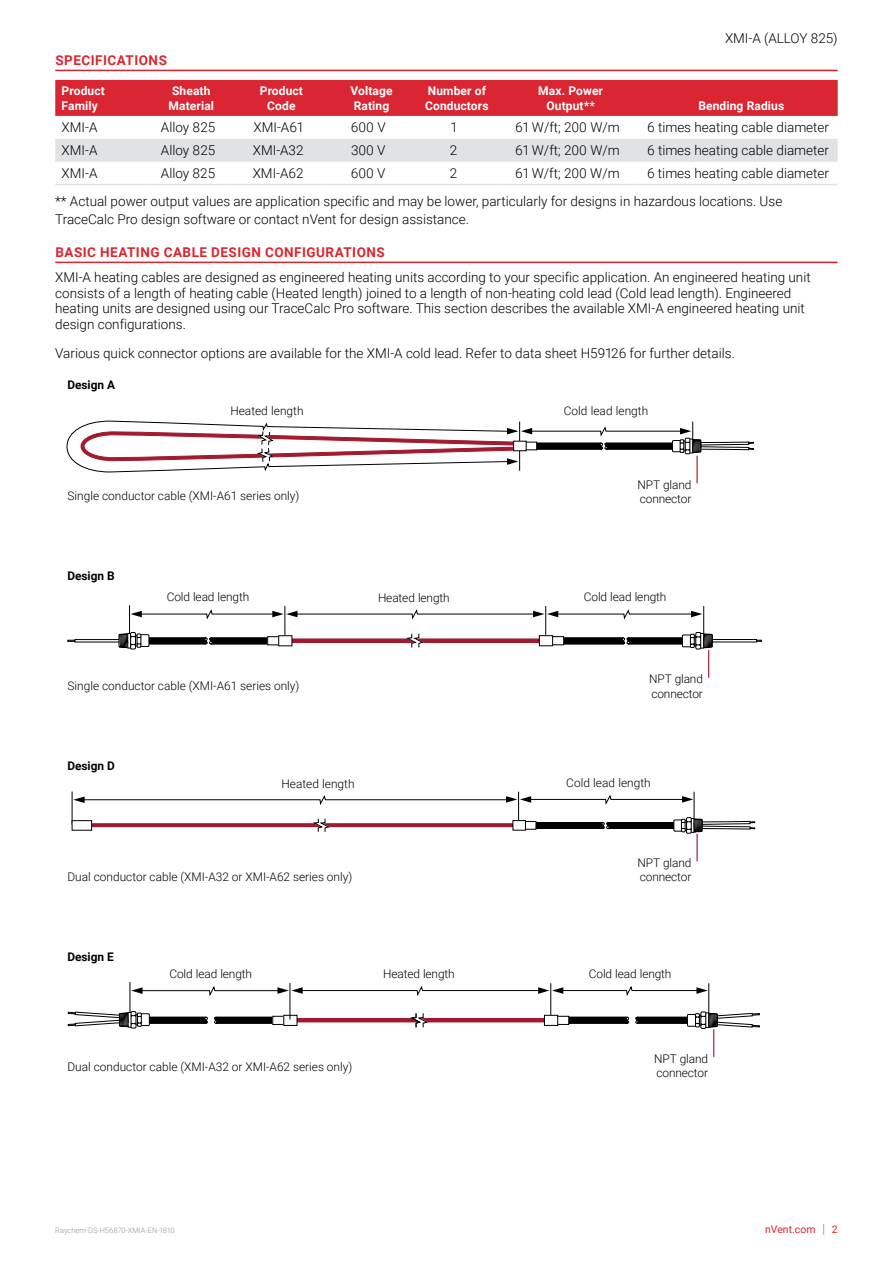
<style>
.page{position:relative;width:893px;height:1263px;background:#fff}
.page>*{position:absolute;margin:0;border:0;box-sizing:border-box;transform-origin:0 0}
.t1{font:300 13.5px/15.8px "Roboto";color:#000}
.t2{font:700 13.5px "Roboto";letter-spacing:.035em;color:#d92632}
.t3{font:700 12px/14.2px "Roboto";letter-spacing:.01em;color:#fff}
.t4{font:300 11.85px/14.2px "Roboto";color:#000}
.t5{font:700 11.85px "Roboto";color:#000}
.t6{font:10.5px "Roboto";color:#d92632}
.t7{font:300 7.5px "Roboto";color:#90969e}
.s1{font-size:12.6px;color:#90969e}
</style>
<div class="page">
<hr style="left:55px;top:70px;width:783px;height:1px;background:#d92632">
<hr style="left:55px;top:262px;width:783px;height:1px;background:#d92632">
<div style="left:55px;top:80px;width:783px;height:36px;background:#d92632"></div>
<div style="left:55px;top:139px;width:783px;height:23px;background:#e1e2e4"></div>
<hr style="left:55px;top:184px;width:90px;height:1px;background:#e1e2e4">
<hr style="left:145px;top:184px;width:86px;height:1px;background:#e1e2e4">
<hr style="left:231px;top:184px;width:95px;height:1px;background:#e1e2e4">
<hr style="left:326px;top:184px;width:85px;height:1px;background:#e1e2e4">
<hr style="left:411px;top:184px;width:85px;height:1px;background:#e1e2e4">
<hr style="left:496px;top:184px;width:143px;height:1px;background:#e1e2e4">
<hr style="left:639px;top:184px;width:199px;height:1px;background:#e1e2e4">
<div style="left:296px;top:1018px;width:249px;height:4px;border:1px solid #a21a2d"></div>
<div style="left:283px;top:639px;width:260px;height:3px;border:1px solid #a21a2d"></div>
<hr style="left:703px;top:606px;width:1px;height:32px;background:#000">
<hr style="left:285px;top:606px;width:1px;height:34px;background:#000">
<hr style="left:545px;top:606px;width:1px;height:32px;background:#000">
<div style="left:712px;top:639px;width:45px;height:3px;border:1px solid #000"></div>
<svg style="left:67px;top:640px;width:8px;height:2px"></svg>
<div style="left:75px;top:639px;width:45px;height:3px;border:1px solid #000"></div>
<div style="left:539px;top:636px;width:14px;height:10px;background:#fff"></div>
<div style="left:539px;top:635px;width:14px;height:11px;border:1px solid #000"></div>
<hr style="left:129px;top:605px;width:1px;height:34px;background:#000">
<svg style="left:405px;top:633px;width:19px;height:15px"></svg>
<svg style="left:118px;top:632px;width:165px;height:18px"></svg>
<div style="left:268px;top:637px;width:12px;height:8px;background:#fff"></div>
<div style="left:267px;top:636px;width:13px;height:9px;border:1px solid #000"></div>
<div style="left:279px;top:636px;width:13px;height:10px;background:#fff"></div>
<div style="left:278px;top:635px;width:14px;height:11px;border:1px solid #000"></div>
<hr style="left:130px;top:982px;width:1px;height:36px;background:#000">
<svg style="left:67px;top:1011px;width:221px;height:18px"></svg>
<div style="left:273px;top:1016px;width:12px;height:8px;background:#fff"></div>
<div style="left:272px;top:1016px;width:13px;height:9px;border:1px solid #000"></div>
<div style="left:284px;top:1015px;width:13px;height:10px;background:#fff"></div>
<div style="left:283px;top:1015px;width:14px;height:11px;border:1px solid #000"></div>
<div style="left:90px;top:823px;width:429px;height:4px;border:1px solid #a21a2d"></div>
<hr style="left:694px;top:792px;width:1px;height:31px;background:#000">
<hr style="left:72px;top:791px;width:1px;height:34px;background:#000">
<hr style="left:518px;top:792px;width:1px;height:31px;background:#000">
<svg style="left:530px;top:817px;width:225px;height:17px"></svg>
<div style="left:524px;top:821px;width:12px;height:8px;background:#fff"></div>
<div style="left:524px;top:821px;width:12px;height:8px;border:1px solid #000"></div>
<div style="left:513px;top:820px;width:12px;height:10px;background:#fff"></div>
<div style="left:513px;top:820px;width:13px;height:10px;border:1px solid #000"></div>
<svg style="left:312px;top:818px;width:18px;height:14px"></svg>
<div style="left:72px;top:820px;width:20px;height:10px;border:1px solid #000"></div>
<svg style="left:410px;top:1013px;width:19px;height:15px"></svg>
<svg style="left:551px;top:632px;width:162px;height:45px"></svg>
<hr style="left:708px;top:983px;width:1px;height:35px;background:#000">
<hr style="left:290px;top:983px;width:1px;height:36px;background:#000">
<hr style="left:550px;top:983px;width:1px;height:35px;background:#000">
<div style="left:544px;top:1015px;width:14px;height:10px;background:#fff"></div>
<div style="left:544px;top:1015px;width:14px;height:11px;border:1px solid #000"></div>
<hr style="left:696px;top:456px;width:2px;height:27px;background:#a21a2d">
<hr style="left:696px;top:834px;width:2px;height:27px;background:#a21a2d">
<svg style="left:555px;top:1011px;width:205px;height:45px"></svg>
<svg style="left:131px;top:609px;width:571px;height:11px"></svg>
<svg style="left:73px;top:794px;width:620px;height:12px"></svg>
<svg style="left:131px;top:985px;width:577px;height:12px"></svg>
<svg style="left:66px;top:420px;width:688px;height:52px"></svg>
<p class="t2" style="left:56px;top:51px;width:113px">SPECIFICATIONS</p>
<p class="t3" style="left:62px;top:83px;width:45px">Product<br>Family</p>
<p class="t3" style="left:169px;top:83px;width:47px">Sheath<br>Material</p>
<p class="t3" style="left:260px;top:83px;width:45px;text-align:center">Product<br>Code</p>
<p class="t3" style="left:350px;top:83px;width:44px">Voltage<br>Rating</p>
<p class="t3" style="left:425px;top:83px;width:65px">Number of<br>Conductors</p>
<p class="t3" style="left:538px;top:83px;width:66px;text-align:center">Max. Power<br>Output**</p>
<p class="t1" style="left:725px;top:30px;width:114px">XMI-A (ALLOY 825)</p>
<p class="t3" style="left:698px;top:98px;width:87px">Bending Radius</p>
<p class="t1" style="left:62px;top:119px;width:37px">XMI-A</p>
<p class="t1" style="left:161px;top:119px;width:56px">Alloy 825</p>
<p class="t1" style="left:254px;top:119px;width:51px">XMI-A61</p>
<p class="t1" style="left:351px;top:119px;width:36px">600 V</p>
<p class="t1" style="left:451px;top:119px;width:7px">1</p>
<p class="t1" style="left:515px;top:119px;width:106px">61 W/ft; 200 W/m</p>
<p class="t1" style="left:647px;top:119px;width:183px">6 times heating cable diameter</p>
<p class="t1" style="left:62px;top:142px;width:37px">XMI-A</p>
<p class="t1" style="left:161px;top:142px;width:56px">Alloy 825</p>
<p class="t1" style="left:253px;top:142px;width:52px">XMI-A32</p>
<p class="t1" style="left:351px;top:142px;width:36px">300 V</p>
<p class="t1" style="left:450px;top:142px;width:9px">2</p>
<p class="t1" style="left:515px;top:142px;width:106px">61 W/ft; 200 W/m</p>
<p class="t1" style="left:647px;top:142px;width:183px">6 times heating cable diameter</p>
<p class="t1" style="left:62px;top:165px;width:37px">XMI-A</p>
<p class="t1" style="left:161px;top:165px;width:56px">Alloy 825</p>
<p class="t1" style="left:253px;top:165px;width:52px">XMI-A62</p>
<p class="t1" style="left:351px;top:165px;width:36px">600 V</p>
<p class="t1" style="left:450px;top:165px;width:9px">2</p>
<p class="t1" style="left:515px;top:165px;width:106px">61 W/ft; 200 W/m</p>
<p class="t1" style="left:55px;top:159px;width:775px;line-height:27.6px;text-indent:592px">6 times heating cable diameter ** Actual power output values are application specific and may be lower, particularly for designs in hazardous locations. Use</p>
<p class="t1" style="left:55px;top:211px;width:415px">TraceCalc Pro design software or contact nVent for design assistance.</p>
<p class="t2" style="left:55px;top:243px;width:331px">BASIC HEATING CABLE DESIGN CONFIGURATIONS</p>
<p class="t1" style="left:55px;top:269px;width:757px">XMI-A heating cables are designed as engineered heating units according to your specific application. An engineered heating unit consists of a length of heating cable (Heated length) joined to a length of non-heating cold lead (Cold lead length). Engineered heating units are designed using our TraceCalc Pro software. This section describes the available XMI-A engineered heating unit design configurations.</p>
<p class="t1" style="left:55px;top:345px;width:681px">Various quick connector options are available for the XMI-A cold lead. Refer to data sheet H59126 for further details.</p>
<p class="t5" style="left:67px;top:377px;width:49px">Design A</p>
<p class="t4" style="left:230px;top:403px;width:75px">Heated length</p>
<p class="t4" style="left:564px;top:403px;width:86px">Cold lead length</p>
<p class="t4" style="left:68px;top:488px;width:233px">Single conductor cable (XMI-A61 series only)</p>
<p class="t5" style="left:67px;top:567px;width:49px">Design B</p>
<p class="t4" style="left:167px;top:589px;width:84px">Cold lead length</p>
<p class="t4" style="left:378px;top:590px;width:73px">Heated length</p>
<p class="t4" style="left:68px;top:678px;width:233px">Single conductor cable (XMI-A61 series only)</p>
<p class="t5" style="left:67px;top:758px;width:49px">Design D</p>
<p class="t4" style="left:638px;top:477px;width:55px">NPT gland connector</p>
<p class="t4" style="left:584px;top:589px;width:84px">Cold lead length</p>
<p class="t4" style="left:649px;top:671px;width:55px">NPT gland connector</p>
<p class="t4" style="left:281px;top:776px;width:75px">Heated length</p>
<p class="t4" style="left:566px;top:775px;width:86px">Cold lead length</p>
<p class="t4" style="left:68px;top:869px;width:286px">Dual conductor cable (XMI-A32 or XMI-A62 series only)</p>
<p class="t5" style="left:67px;top:948px;width:48px">Design E</p>
<p class="t4" style="left:638px;top:855px;width:55px">NPT gland connector</p>
<p class="t4" style="left:169px;top:966px;width:84px">Cold lead length</p>
<p class="t4" style="left:383px;top:967px;width:73px">Heated length</p>
<p class="t4" style="left:589px;top:966px;width:84px">Cold lead length</p>
<p class="t4" style="left:68px;top:1059px;width:286px">Dual conductor cable (XMI-A32 or XMI-A62 series only)</p>
<p class="t4" style="left:654px;top:1051px;width:55px">NPT gland connector</p>
<p class="t7" style="left:55px;top:1225px;width:121px">Raychem-DS-H56870-XMIA-EN-1810</p>
<p class="t6" style="left:765px;top:1222px;width:74px">nVent.com <span class="s1">|</span> 2</p>
</div>
